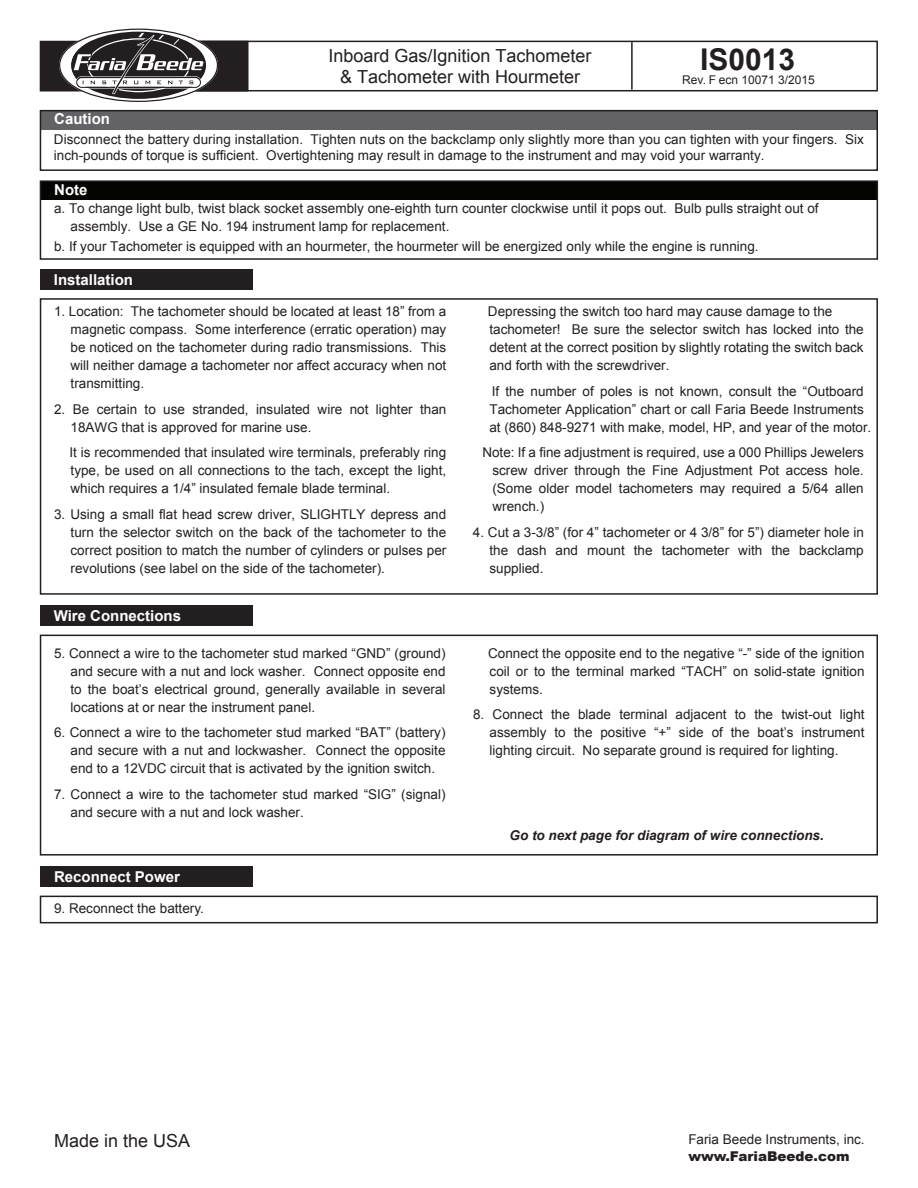
<style>
.page{position:relative;width:918px;height:1188px;background:#fff}
.page>*{position:absolute;margin:0;border:0;box-sizing:border-box;transform-origin:0 0}
.t1{font:700 30px "Arial";color:#231f20}
.t2{font:18px/21.6px "Arial";color:#231f20;text-align:center}
.t3{font:700 15px "Arial";color:#fff}
.t4{font:13.5px/18px "Arial";color:#231f20;text-align:justify}
.t5{font:italic 700 13.5px "Arial";color:#231f20}
.t6{font:900 13.5px "Arial";color:#231f20}
.t7{font:12px "Arial";color:#231f20}
</style>
<div class="page">
<div style="left:40px;top:298px;width:838px;height:297px;border:2px solid #231f20"></div>
<div style="left:40px;top:635px;width:838px;height:221px;border:2px solid #231f20"></div>
<div style="left:40px;top:111px;width:837px;height:18px;background:#636366"></div>
<div style="left:41px;top:269px;width:212px;height:21px;background:#231f20"></div>
<div style="left:41px;top:605px;width:212px;height:21px;background:#231f20"></div>
<div style="left:40px;top:896px;width:838px;height:27px;border:2px solid #231f20"></div>
<div style="left:41px;top:866px;width:212px;height:21px;background:#231f20"></div>
<div style="left:40px;top:110px;width:838px;height:61px;border:2px solid #231f20"></div>
<div style="left:40px;top:181px;width:837px;height:19px;background:#040503"></div>
<div style="left:40px;top:180px;width:838px;height:80px;border:2px solid #231f20"></div>
<hr style="left:631px;top:42px;width:2px;height:48px;background:#231f20">
<div style="left:85px;top:41px;width:793px;height:50px;border:2px solid #231f20"></div>
<div style="left:40px;top:41px;width:209px;height:51px;background:#231f20;border:2px solid #231f20"></div>
<svg style="left:59px;top:29px;width:159px;height:73px"></svg>
<p class="t3" style="left:54px;top:109px;width:57px">Caution</p>
<h2 class="t2" style="left:328px;top:45px;width:265px">Inboard Gas/Ignition Tachometer &amp; Tachometer with Hourmeter</h2>
<h1 class="t1" style="left:700px;top:40px;width:97px">IS0013</h1>
<p class="t7" style="left:682px;top:72px;width:134px">Rev. F ecn 10071 3/2015</p>
<p class="t4" style="left:54px;top:131px;width:812px;line-height:16.2px">Disconnect the battery during installation. Tighten nuts on the backclamp only slightly more than you can tighten with your fingers. Six inch-pounds of torque is sufficient. Overtightening may result in damage to the instrument and may void your warranty.</p>
<p class="t3" style="left:54px;top:180px;width:35px">Note</p>
<p class="t4" style="left:71px;top:200px;width:750px;text-indent:-16px">a. To change light bulb, twist black socket assembly one-eighth turn counter clockwise until it pops out. Bulb pulls straight out of assembly. Use a GE No. 194 instrument lamp for replacement.</p>
<p class="t4" style="left:54px;top:237px;width:706px">b. If your Tachometer is equipped with an hourmeter, the hourmeter will be energized only while the engine is running.</p>
<p class="t3" style="left:54px;top:270px;width:81px">Installation</p>
<p class="t4" style="left:71px;top:303px;width:377px;text-indent:-16px">1. Location: The tachometer should be located at least 18” from a magnetic compass. Some interference (erratic operation) may be noticed on the tachometer during radio transmissions. This will neither damage a tachometer nor affect accuracy when not transmitting.</p>
<p class="t4" style="left:71px;top:400px;width:377px;text-indent:-16px">2. Be certain to use stranded, insulated wire not lighter than<br>18AWG that is approved for marine use.</p>
<p class="t4" style="left:70px;top:444px;width:378px">It is recommended that insulated wire terminals, preferably ring type, be used on all connections to the tach, except the light, which requires a 1/4” insulated female blade terminal.</p>
<p class="t4" style="left:71px;top:505px;width:377px;text-indent:-16px">3. Using a small flat head screw driver, SLIGHTLY depress and turn the selector switch on the back of the tachometer to the correct position to match the number of cylinders or pulses per revolutions (see label on the side of the tachometer).</p>
<p class="t3" style="left:54px;top:606px;width:129px">Wire Connections</p>
<p class="t4" style="left:71px;top:644px;width:377px;text-indent:-16px">5. Connect a wire to the tachometer stud marked “GND” (ground) and secure with a nut and lock washer. Connect opposite end to the boat’s electrical ground, generally available in several locations at or near the instrument panel.</p>
<p class="t4" style="left:71px;top:724px;width:377px;text-indent:-16px">6. Connect a wire to the tachometer stud marked “BAT” (battery) and secure with a nut and lockwasher. Connect the opposite end to a 12VDC circuit that is activated by the ignition switch.</p>
<p class="t4" style="left:71px;top:785px;width:377px;text-indent:-16px">7. Connect a wire to the tachometer stud marked “SIG” (signal) and secure with a nut and lock washer.</p>
<p class="t3" style="left:54px;top:867px;width:127px">Reconnect Power</p>
<p class="t4" style="left:54px;top:899px;width:151px">9. Reconnect the battery.</p>
<p class="t4" style="left:488px;top:303px;width:377px;text-align:left">Depressing the switch too hard may cause damage to the tachometer! Be sure the selector switch has locked into the detent at the correct position by slightly rotating the switch back and forth with the screwdriver.</p>
<p class="t4" style="left:489px;top:382px;width:383px;text-align:left">If the number of poles is not known, consult the “Outboard<br>Tachometer Application” chart or call Faria Beede Instruments at (860) 848-9271 with make, model, HP, and year of the motor.</p>
<p class="t4" style="left:492px;top:444px;width:373px;text-indent:-10px">Note: If a fine adjustment is required, use a 000 Phillips Jewelers screw driver through the Fine Adjustment Pot access hole. (Some older model tachometers may required a 5/64 allen wrench.)</p>
<p class="t4" style="left:489px;top:523px;width:376px;text-indent:-16px">4. Cut a 3-3/8” (for 4” tachometer or 4 3/8” for 5”) diameter hole in the dash and mount the tachometer with the backclamp supplied.</p>
<p class="t4" style="left:488px;top:644px;width:378px">Connect the opposite end to the negative “-” side of the ignition coil or to the terminal marked “TACH” on solid-state ignition systems.</p>
<p class="t4" style="left:490px;top:706px;width:377px;text-indent:-16px">8. Connect the blade terminal adjacent to the twist-out light assembly to the positive “+” side of the boat’s instrument lighting circuit. No separate ground is required for lighting.</p>
<p class="t5" style="left:510px;top:827px;width:316px">Go to next page for diagram of wire connections.</p>
<h2 class="t2" style="left:54px;top:1130px;width:138px">Made in the USA</h2>
<p class="t4" style="left:688px;top:1131px;width:178px">Faria Beede Instruments, inc.</p>
<p class="t6" style="left:688px;top:1146px;width:163px">www.FariaBeede.com</p>
</div>
